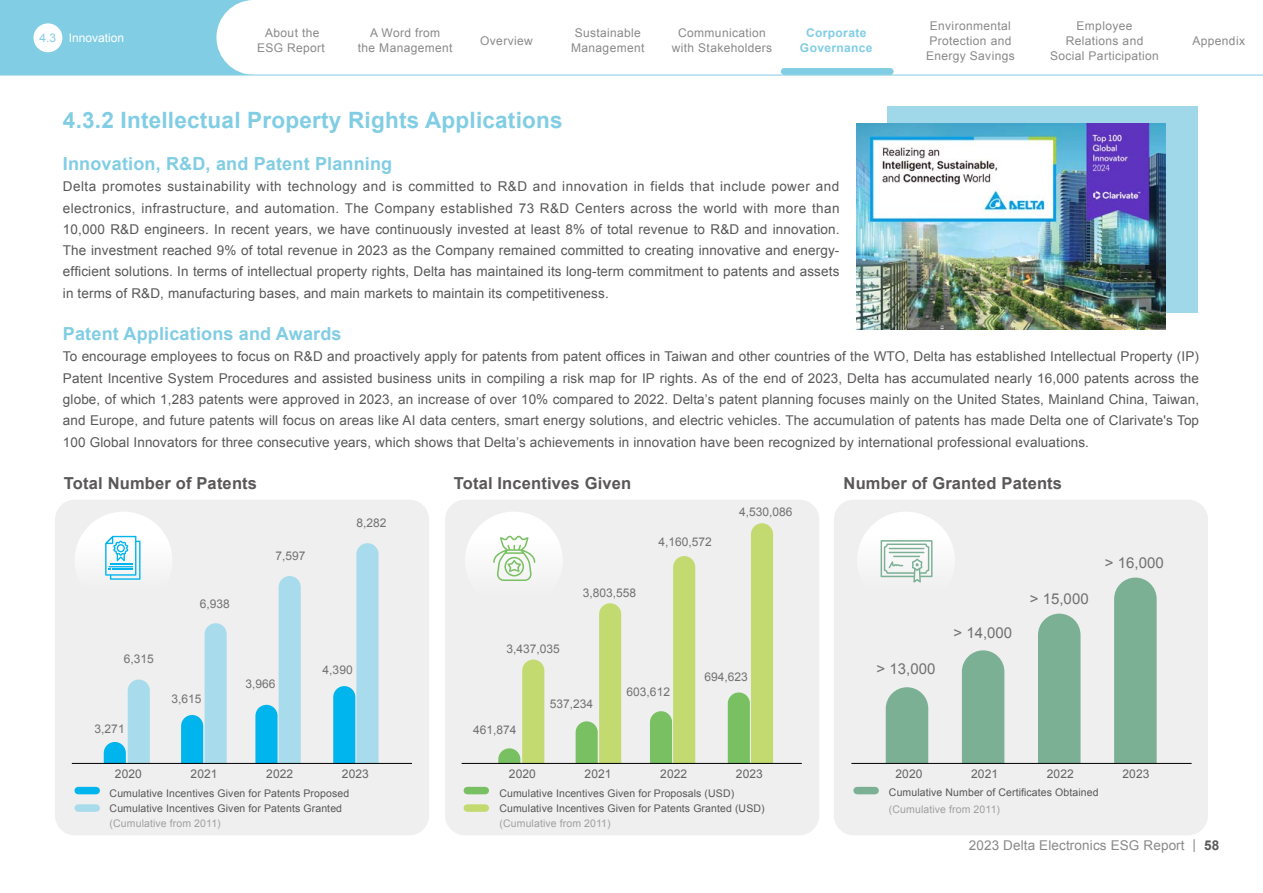
<style>
.page{position:relative;width:1263px;height:893px;background:#fff}
.page>*{position:absolute;margin:0;border:0;box-sizing:border-box;transform-origin:0 0}
.t1{font:700 22.5px "Arial";letter-spacing:.01em;color:#81cde4}
.t2{font:700 18px "Arial";letter-spacing:.01em;color:#81cde4}
.t3{font:700 16.5px "Arial";letter-spacing:.01em;color:#595757}
.t4{font:15px "Arial";color:#727171}
.t5{font:13.5px/21.3px "Arial";letter-spacing:.01em;color:#595757;text-align:justify}
.t6{font:13.5px "Arial";letter-spacing:.01em;color:#898989}
.t7{font:12px/15px "Arial";letter-spacing:.03em;color:#898989;text-align:center}
.t8{font:12px "Arial";color:#727171}
.t9{font:12px "Arial";letter-spacing:.01em;color:#656464}
.t10{font:700 12px/15px "Arial";letter-spacing:.03em;color:#81cde4;text-align:center}
.t11{font:12px "Arial";color:#fff}
.t12{font:10.5px/15px "Arial";letter-spacing:.01em;color:#595757}
.t13{font:10.5px "Arial";letter-spacing:.01em;color:#9fa0a0}
.s1{color:#81cde4}
.s2{font-weight:700;color:#595757}
</style>
<div class="page">
<div style="left:887px;top:106px;width:311px;height:207px;background:#a0d8ea"></div>
<div style="left:55px;top:500px;width:374px;height:335px;background:#efefef;border-radius:20px"></div>
<div style="left:445px;top:500px;width:374px;height:335px;background:#efefef;border-radius:20px"></div>
<div style="left:834px;top:500px;width:374px;height:335px;background:#efefef;border-radius:20px"></div>
<div style="left:75px;top:512px;width:97px;height:97px;background:#f8f8f8;border-radius:50%"></div>
<div style="left:465px;top:512px;width:98px;height:97px;background:#f8f8f8;border-radius:50%"></div>
<div style="left:857px;top:512px;width:98px;height:97px;background:#f8f8f8;border-radius:50%"></div>
<svg style="left:1114px;top:578px;width:43px;height:185px;background:#7eb297"></svg>
<div style="left:1038px;top:614px;width:42px;height:149px;background:#7bb095"></div>
<div style="left:962px;top:650px;width:42px;height:113px;background:#7bb095"></div>
<svg style="left:886px;top:687px;width:42px;height:76px;background:#82b39a"></svg>
<svg style="left:498px;top:660px;width:46px;height:103px"></svg>
<svg style="left:104px;top:680px;width:46px;height:83px"></svg>
<svg style="left:576px;top:603px;width:45px;height:160px"></svg>
<svg style="left:181px;top:623px;width:46px;height:140px"></svg>
<svg style="left:650px;top:556px;width:45px;height:207px"></svg>
<svg style="left:255px;top:576px;width:46px;height:187px"></svg>
<svg style="left:728px;top:523px;width:45px;height:240px"></svg>
<svg style="left:333px;top:543px;width:45px;height:220px"></svg>
<hr style="left:72px;top:763px;width:340px;height:1px;background:#000">
<hr style="left:462px;top:763px;width:340px;height:1px;background:#000">
<hr style="left:851px;top:763px;width:340px;height:1px;background:#000">
<div style="left:857px;top:787px;width:18px;height:7px;background:#7bb095"></div>
<div style="left:467px;top:787px;width:18px;height:7px;background:#79c063"></div>
<div style="left:78px;top:787px;width:18px;height:7px;background:#00b4ed"></div>
<div style="left:467px;top:804px;width:18px;height:8px;background:#c2da6f"></div>
<div style="left:78px;top:804px;width:18px;height:8px;background:#a8dbeb"></div>
<svg style="left:880px;top:540px;width:52px;height:43px"></svg>
<svg style="left:105px;top:536px;width:36px;height:44px"></svg>
<svg style="left:493px;top:535px;width:42px;height:46px"></svg>
<img style="left:856px;top:123px;width:309px;height:207px">
<div style="left:0;top:0;width:253px;height:75px;background:#81cde4"></div>
<div style="left:216px;top:0;width:75px;height:75px;background:#fff;border-radius:50%"></div>
<div style="left:33px;top:23px;width:29px;height:29px;background:#fff;border-radius:50%"></div>
<hr style="left:0;top:75px;width:1263px;height:1px;background:#81cde4">
<div style="left:781px;top:68px;width:112px;height:7px;background:#81cde4;border-radius:3px"></div>
<p class="t11" style="left:40px;top:30px;width:86px"><span class="s1">4.3</span> Innovation</p>
<p class="t7" style="left:257px;top:25px;width:69px">About the<br>ESG Report</p>
<p class="t7" style="left:358px;top:25px;width:96px">A Word from<br>the Management</p>
<p class="t7" style="left:480px;top:33px;width:54px">Overview</p>
<p class="t7" style="left:571px;top:25px;width:75px;text-align:left">Sustainable<br>Management</p>
<p class="t7" style="left:672px;top:25px;width:102px">Communication with Stakeholders</p>
<p class="t10" style="left:800px;top:25px;width:74px">Corporate<br>Governance</p>
<p class="t7" style="left:926px;top:18px;width:90px">Environmental<br>Protection and<br>Energy Savings</p>
<p class="t7" style="left:1050px;top:18px;width:110px">Employee<br>Relations and<br>Social Participation</p>
<p class="t7" style="left:1192px;top:33px;width:54px">Appendix</p>
<h1 class="t1" style="left:63px;top:105px;width:501px">4.3.2 Intellectual Property Rights Applications</h1>
<h2 class="t2" style="left:63px;top:152px;width:331px">Innovation, R&amp;D, and Patent Planning</h2>
<p class="t5" style="left:63px;top:176px;width:778px">Delta promotes sustainability with technology and is committed to R&amp;D and innovation in fields that include power and electronics, infrastructure, and automation. The Company established 73 R&amp;D Centers across the world with more than 10,000 R&amp;D engineers. In recent years, we have continuously invested at least 8% of total revenue to R&amp;D and innovation.<br>The investment reached 9% of total revenue in 2023 as the Company remained committed to creating innovative and energy&shy;efficient solutions. In terms of intellectual property rights, Delta has maintained its long-term commitment to patents and assets in terms of R&amp;D, manufacturing bases, and main markets to maintain its competitiveness.</p>
<h2 class="t2" style="left:63px;top:322px;width:280px">Patent Applications and Awards</h2>
<p class="t5" style="left:63px;top:346px;width:1138px">To encourage employees to focus on R&amp;D and proactively apply for patents from patent offices in Taiwan and other countries of the WTO, Delta has established Intellectual Property (IP)<br>Patent Incentive System Procedures and assisted business units in compiling a risk map for IP rights. As of the end of 2023, Delta has accumulated nearly 16,000 patents across the globe, of which 1,283 patents were approved in 2023, an increase of over 10% compared to 2022. Delta’s patent planning focuses mainly on the United States, Mainland China, Taiwan, and Europe, and future patents will focus on areas like AI data centers, smart energy solutions, and electric vehicles. The accumulation of patents has made Delta one of Clarivate's Top 100 Global Innovators for three consecutive years, which shows that Delta’s achievements in innovation have been recognized by international professional evaluations.</p>
<p class="t3" style="left:64px;top:472px;width:195px">Total Number of Patents</p>
<p class="t3" style="left:454px;top:472px;width:179px">Total Incentives Given</p>
<p class="t3" style="left:843px;top:472px;width:220px">Number of Granted Patents</p>
<p class="t8" style="left:124px;top:651px;width:32px">6,315</p>
<p class="t8" style="left:200px;top:596px;width:32px">6,938</p>
<p class="t8" style="left:275px;top:547px;width:32px">7,597</p>
<p class="t8" style="left:171px;top:691px;width:32px">3,615</p>
<p class="t8" style="left:245px;top:676px;width:32px">3,966</p>
<p class="t8" style="left:356px;top:514px;width:32px">8,282</p>
<p class="t8" style="left:507px;top:640px;width:55px">3,437,035</p>
<p class="t8" style="left:583px;top:585px;width:55px">3,803,558</p>
<p class="t8" style="left:658px;top:534px;width:55px">4,160,572</p>
<p class="t8" style="left:739px;top:504px;width:55px">4,530,086</p>
<p class="t8" style="left:323px;top:662px;width:32px">4,390</p>
<p class="t4" style="left:876px;top:659px;width:60px">&gt; 13,000</p>
<p class="t8" style="left:704px;top:669px;width:45px">694,623</p>
<p class="t8" style="left:550px;top:695px;width:45px">537,234</p>
<p class="t8" style="left:627px;top:684px;width:45px">603,612</p>
<p class="t8" style="left:95px;top:720px;width:32px">3,271</p>
<p class="t8" style="left:473px;top:722px;width:45px">461,874</p>
<p class="t4" style="left:953px;top:623px;width:60px">&gt; 14,000</p>
<p class="t4" style="left:1030px;top:589px;width:60px">&gt; 15,000</p>
<p class="t4" style="left:1105px;top:553px;width:60px">&gt; 16,000</p>
<p class="t9" style="left:115px;top:766px;width:29px">2020</p>
<p class="t9" style="left:191px;top:766px;width:29px">2021</p>
<p class="t9" style="left:266px;top:766px;width:29px">2022</p>
<p class="t9" style="left:342px;top:766px;width:29px">2023</p>
<p class="t9" style="left:509px;top:766px;width:29px">2020</p>
<p class="t9" style="left:584px;top:766px;width:29px">2021</p>
<p class="t9" style="left:660px;top:766px;width:29px">2022</p>
<p class="t9" style="left:736px;top:766px;width:29px">2023</p>
<p class="t9" style="left:895px;top:766px;width:29px">2020</p>
<p class="t9" style="left:971px;top:766px;width:29px">2021</p>
<p class="t9" style="left:1047px;top:766px;width:29px">2022</p>
<p class="t9" style="left:1122px;top:766px;width:29px">2023</p>
<p class="t12" style="left:110px;top:786px;width:241px">Cumulative Incentives Given for Patents Proposed<br>Cumulative Incentives Given for Patents Granted</p>
<p class="t12" style="left:499px;top:785px;width:267px">Cumulative Incentives Given for Proposals (USD)<br>Cumulative Incentives Given for Patents Granted (USD)</p>
<p class="t12" style="left:889px;top:785px;width:211px">Cumulative Number of Certificates Obtained</p>
<p class="t13" style="left:889px;top:803px;width:113px">(Cumulative from 2011)</p>
<p class="t13" style="left:110px;top:816px;width:113px">(Cumulative from 2011)</p>
<p class="t13" style="left:500px;top:816px;width:113px">(Cumulative from 2011)</p>
<p class="t6" style="left:969px;top:836px;width:252px">2023 Delta Electronics ESG Report | <span class="s2">58</span></p>
</div>
